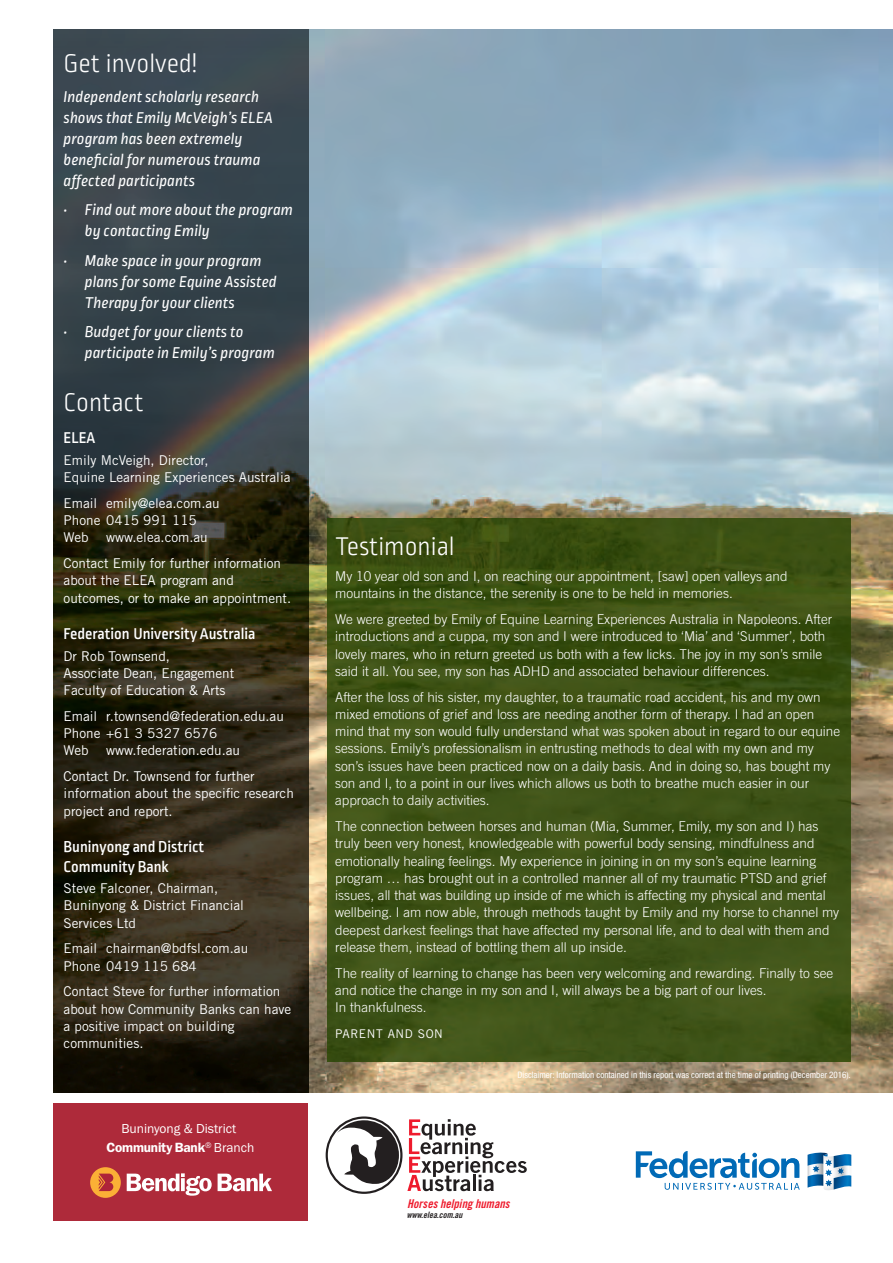
<style>
.page{position:relative;width:893px;height:1263px;background:#fff}
.page>*{position:absolute;margin:0;border:0;box-sizing:border-box;transform-origin:0 0}
.t1{font:300 27px "Ropa Sans Pro";color:#fff}
.t2{font:italic 16.5px/21px "Ropa Sans Pro";color:#fff}
.t3{font:500 16.5px/19.5px "Ropa Sans Pro";color:#fff}
.t4{font:300 13.5px/17.2px "Trade Gothic";color:#fff}
.t5{font:13.5px/17.2px "Trade Gothic";color:#fff}
.t6{font:13.5px/18.5px "Franklin Gothic";color:#fff;text-align:center}
.t7{font:12.15px "Trade Gothic Bold Cond Twenty Obl";color:#ee1b2d}
.t8{font:12px "Trade Gothic";letter-spacing:.05em;color:#fff}
.t9{font:condensed 9px "Helvetica Neue LT";color:#fff}
.t10{font:8.85px "Trade Gothic Bold Cond Twenty Obl";color:#231f20}
.t11{font:8.4px "Franklin Gothic";color:#fff}
.s1{font-weight:600}
</style>
<div class="page">
<svg style="left:636px;top:1151px;width:164px;height:39px"></svg>
<svg style="left:807px;top:1152px;width:44px;height:38px"></svg>
<img style="left:308px;top:30px;width:585px;height:1063px">
<div style="left:53px;top:1103px;width:255px;height:117px;background:#ae2a3a"></div>
<div style="left:90px;top:1167px;width:31px;height:31px;background:#fbb036;border-radius:50%"></div>
<svg style="left:99px;top:1173px;width:14px;height:18px"></svg>
<svg style="left:127px;top:1173px;width:85px;height:23px"></svg>
<svg style="left:218px;top:1173px;width:54px;height:18px"></svg>
<svg style="left:327px;top:1117px;width:74px;height:76px"></svg>
<div style="left:326px;top:1116px;width:76px;height:78px;border:2px solid #231f20;border-radius:50%"></div>
<svg style="left:337px;top:1120px;width:62px;height:64px"></svg>
<svg style="left:407px;top:1119px;width:120px;height:72px"></svg>
<img style="left:53px;top:30px;width:255px;height:1063px">
<img style="left:328px;top:519px;width:522px;height:542px">
<h1 class="t1" style="left:64px;top:54px;width:135px">Get involved!</h1>
<p class="t2" style="left:64px;top:87px;width:211px">Independent scholarly research shows that Emily McVeigh’s ELEA program has been extremely beneficial for numerous trauma affected participants</p>
<p class="t2" style="left:85px;top:201px;width:210px;text-indent:-21px">• Find out more about the program by contacting Emily</p>
<p class="t2" style="left:85px;top:251px;width:193px;text-indent:-21px">• Make space in your program plans for some Equine Assisted<br>Therapy for your clients</p>
<p class="t2" style="left:85px;top:323px;width:191px;text-indent:-21px">• Budget for your clients to participate in Emily’s program</p>
<h1 class="t1" style="left:64px;top:392px;width:81px">Contact</h1>
<p class="t3" style="left:64px;top:429px;width:33px">ELEA</p>
<p class="t5" style="left:64px;top:452px;width:228px">Emily McVeigh, Director,<br>Equine Learning Experiences Australia</p>
<p class="t5" style="left:64px;top:495px;width:158px">Email emily@elea.com.au<br>Phone 0415 991 115<br>Web</p>
<p class="t5" style="left:64px;top:526px;width:219px;line-height:25.8px;text-indent:43px">www.elea.com.au<br>Contact Emily for further information</p>
<p class="t5" style="left:64px;top:573px;width:229px">about the ELEA program and outcomes, or to make an appointment.</p>
<p class="t3" style="left:64px;top:625px;width:193px">Federation University Australia</p>
<p class="t5" style="left:64px;top:648px;width:172px">Dr Rob Townsend,<br>Associate Dean, Engagement<br>Faculty of Education &amp; Arts</p>
<p class="t5" style="left:64px;top:708px;width:222px">Email r.townsend@federation.edu.au<br>Phone +61 3 5327 6576<br>Web</p>
<p class="t5" style="left:64px;top:739px;width:193px;line-height:25.8px;text-indent:43px">www.federation.edu.au<br>Contact Dr. Townsend for further</p>
<p class="t5" style="left:64px;top:786px;width:232px">information about the specific research project and report.</p>
<p class="t3" style="left:64px;top:838px;width:142px">Buninyong and District<br>Community Bank</p>
<p class="t5" style="left:64px;top:881px;width:182px">Steve Falconer, Chairman,<br>Buninyong &amp; District Financial<br>Services Ltd</p>
<p class="t5" style="left:64px;top:941px;width:186px">Email chairman@bdfsl.com.au<br>Phone 0419 115 684</p>
<p class="t5" style="left:64px;top:984px;width:229px">Contact Steve for further information about how Community Banks can have a positive impact on building communities.</p>
<p class="t6" style="left:107px;top:1121px;width:149px">Buninyong &amp; District<br><span class="s1">Community Bank</span> Branch</p>
<p class="t11" style="left:205px;top:1142px;width:8px">®</p>
<h1 class="t1" style="left:335px;top:537px;width:121px">Testimonial</h1>
<p class="t4" style="left:335px;top:569px;width:454px">My 10 year old son and I, on reaching our appointment, [saw] open valleys and mountains in the distance, the serenity is one to be held in memories.</p>
<p class="t4" style="left:335px;top:612px;width:499px">We were greeted by Emily of Equine Learning Experiences Australia in Napoleons. After introductions and a cuppa, my son and I were introduced to ‘Mia’ and ‘Summer’, both lovely mares, who in return greeted us both with a few licks. The joy in my son’s smile said it all. You see, my son has ADHD and associated behaviour differences.</p>
<p class="t4" style="left:335px;top:689px;width:506px">After the loss of his sister, my daughter, to a traumatic road accident, his and my own mixed emotions of grief and loss are needing another form of therapy. I had an open mind that my son would fully understand what was spoken about in regard to our equine sessions. Emily’s professionalism in entrusting methods to deal with my own and my son’s issues have been practiced now on a daily basis. And in doing so, has bought my son and I, to a point in our lives which allows us both to breathe much easier in our approach to daily activities.</p>
<p class="t4" style="left:335px;top:819px;width:506px">The connection between horses and human (Mia, Summer, Emily, my son and I) has truly been very honest, knowledgeable with powerful body sensing, mindfulness and emotionally healing feelings. My experience in joining in on my son’s equine learning program … has brought out in a controlled manner all of my traumatic PTSD and grief issues, all that was building up inside of me which is affecting my physical and mental wellbeing. I am now able, through methods taught by Emily and my horse to channel my deepest darkest feelings that have affected my personal life, and to deal with them and release them, instead of bottling them all up inside.</p>
<p class="t4" style="left:335px;top:965px;width:500px">The reality of learning to change has been very welcoming and rewarding. Finally to see and notice the change in my son and I, will always be a big part of our lives.<br>In thankfulness.</p>
<p class="t8" style="left:335px;top:1029px;width:109px">PARENT AND SON</p>
<p class="t9" style="left:517px;top:1071px;width:335px">Disclaimer: Information contained in this report was correct at the time of printing (December 2016).</p>
<p class="t7" style="left:407px;top:1199px;width:104px">Horses helping humans</p>
<p class="t10" style="left:407px;top:1212px;width:57px">www.elea.com.au</p>
</div>
